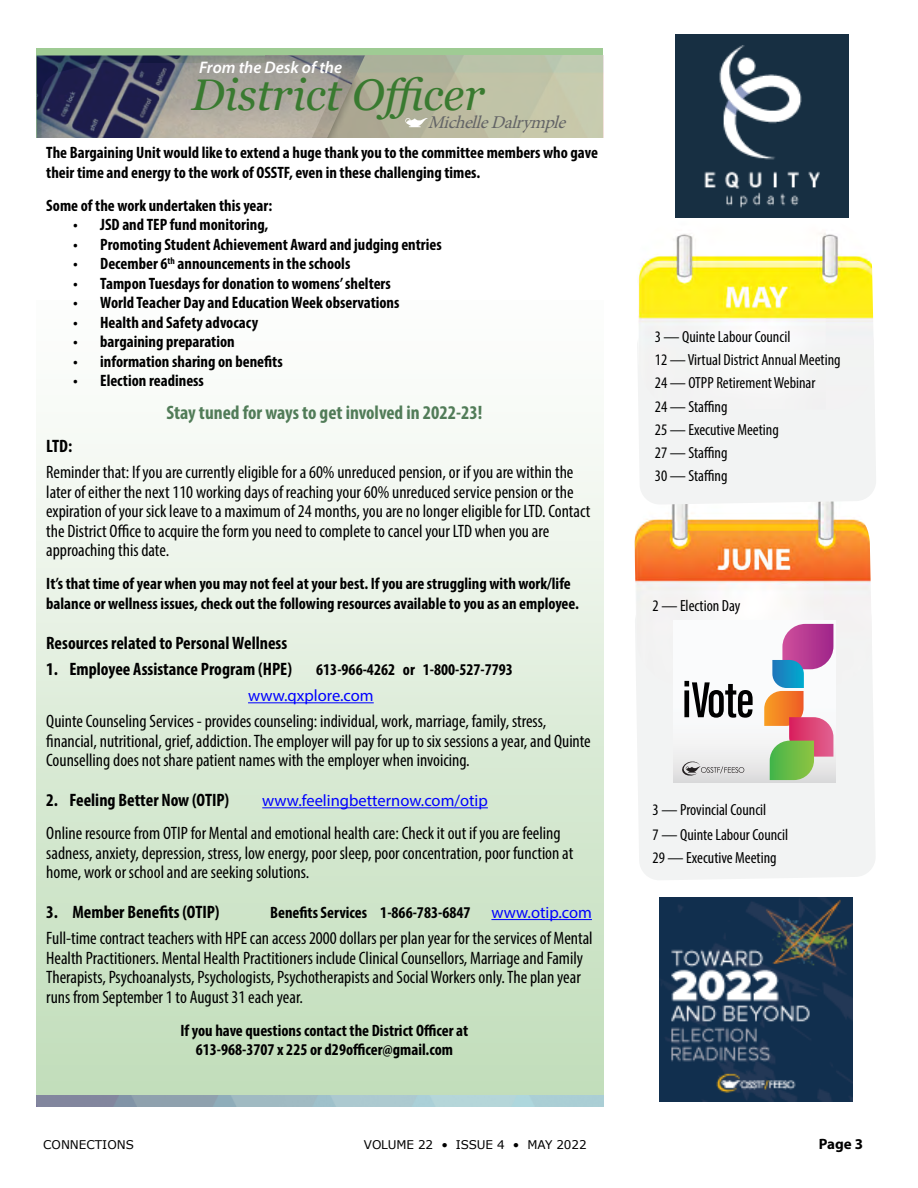
<style>
.page{position:relative;width:918px;height:1188px;background:#fff}
.page>*{position:absolute;margin:0;border:0;box-sizing:border-box;transform-origin:0 0}
.t1{font:italic 44.25px "Georgia";color:#397a30}
.t2{font:700 condensed 19.5px "Myriad Pro";color:#517c58}
.t3{font:condensed 18px/19.5px "Myriad Pro";color:#000}
.t4{font:700 condensed 18px "Myriad Pro";color:#000}
.t5{font:italic 18px "Minion Pro";color:#636466}
.t6{font:italic 600 16.8px "Myriad Pro";color:#fff}
.t7{font:700 condensed 16.5px/19.5px "Myriad Pro";color:#000}
.t8{font:16.5px "Myriad Pro";color:#00f}
.t9{font:condensed 16.2px/23.2px "Myriad Pro";color:#000}
.t10{font:700 15px "Myriad Pro";color:#000}
.t11{font:12px "Verdana";letter-spacing:-.01em;color:#000}
</style>
<div class="page">
<div style="left:636px;top:686px;width:239px;height:194px;background:#f2f3f3"></div>
<img style="left:634px;top:505px;width:238px;height:181px">
<div style="left:36px;top:300px;width:567px;height:807px;background:linear-gradient(to bottom,#fff,#bfdcb8)"></div>
<div style="left:36px;top:49px;width:567px;height:107px;background:#9fcb94"></div>
<img style="left:266px;top:55px;width:337px;height:83px">
<img style="left:37px;top:56px;width:328px;height:82px">
<div style="left:25px;top:138px;width:584px;height:149px;background:#fff"></div>
<svg style="left:405px;top:116px;width:24px;height:12px"></svg>
<hr style="left:248px;top:702px;width:126px;height:1px;background:#00f">
<hr style="left:262px;top:807px;width:226px;height:1px;background:#00f">
<hr style="left:491px;top:919px;width:101px;height:1px;background:#00f">
<div style="left:639px;top:409px;width:237px;height:96px;background:#f2f3f3"></div>
<img style="left:637px;top:233px;width:238px;height:176px">
<img style="left:37px;top:1096px;width:566px;height:10px">
<svg style="left:674px;top:621px;width:162px;height:162px"></svg>
<svg style="left:764px;top:624px;width:69px;height:156px"></svg>
<svg style="left:681px;top:761px;width:63px;height:16px"></svg>
<img style="left:659px;top:898px;width:193px;height:203px">
<img style="left:676px;top:35px;width:173px;height:183px">
<svg style="left:684px;top:681px;width:69px;height:37px"></svg>
<p class="t6" style="left:199px;top:57px;width:145px">From the Desk of the</p>
<h1 class="t1" style="left:192px;top:67px;width:295px">District Officer</h1>
<p class="t7" style="left:46px;top:143px;width:553px">The Bargaining Unit would like to extend a huge thank you to the committee members who gave their time and energy to the work of OSSTF, even in these challenging times.</p>
<p class="t7" style="left:46px;top:195px;width:227px">Some of the work undertaken this year:</p>
<p class="t7" style="left:73px;top:215px;width:197px">• JSD and TEP fund monitoring,</p>
<p class="t7" style="left:73px;top:234px;width:370px">• Promoting Student Achievement Award and judging entries</p>
<p class="t7" style="left:73px;top:254px;width:279px">• December 6<sup>th</sup> announcements in the schools</p>
<p class="t7" style="left:73px;top:273px;width:319px">• Tampon Tuesdays for donation to womens’ shelters</p>
<p class="t7" style="left:73px;top:293px;width:328px">• World Teacher Day and Education Week observations</p>
<p class="t7" style="left:73px;top:312px;width:186px">• Health and Safety advocacy</p>
<p class="t7" style="left:73px;top:332px;width:163px">• bargaining preparation</p>
<p class="t7" style="left:73px;top:351px;width:211px">• information sharing on benefits</p>
<p class="t7" style="left:73px;top:371px;width:132px">• Election readiness</p>
<p class="t2" style="left:166px;top:400px;width:317px">Stay tuned for ways to get involved in 2022-23!</p>
<p class="t4" style="left:46px;top:435px;width:27px">LTD:</p>
<p class="t3" style="left:46px;top:463px;width:546px">Reminder that: If you are currently eligible for a 60% unreduced pension, or if you are within the later of either the next 110 working days of reaching your 60% unreduced service pension or the expiration of your sick leave to a maximum of 24 months, you are no longer eligible for LTD. Contact the District Office to acquire the form you need to complete to cancel your LTD when you are approaching this date.</p>
<p class="t7" style="left:46px;top:574px;width:534px">It’s that time of year when you may not feel at your best. If you are struggling with work/life balance or wellness issues, check out the following resources available to you as an employee.</p>
<p class="t4" style="left:46px;top:631px;width:242px">Resources related to Personal Wellness</p>
<p class="t4" style="left:46px;top:658px;width:247px">1. Employee Assistance Program (HPE)</p>
<p class="t7" style="left:316px;top:659px;width:198px">613-966-4262 or 1-800-527-7793</p>
<p class="t8" style="left:248px;top:685px;width:127px">www.qxplore.com</p>
<p class="t3" style="left:46px;top:712px;width:546px">Quinte Counseling Services - provides counseling: individual, work, marriage, family, stress, financial, nutritional, grief, addiction. The employer will pay for up to six sessions a year, and Quinte<br>Counselling does not share patient names with the employer when invoicing.</p>
<p class="t4" style="left:46px;top:789px;width:184px">2. Feeling Better Now (OTIP)</p>
<p class="t8" style="left:262px;top:790px;width:227px">www.feelingbetternow.com/otip</p>
<p class="t3" style="left:46px;top:823px;width:529px">Online resource from OTIP for Mental and emotional health care: Check it out if you are feeling sadness, anxiety, depression, stress, low energy, poor sleep, poor concentration, poor function at home, work or school and are seeking solutions.</p>
<p class="t4" style="left:46px;top:901px;width:175px">3. Member Benefits (OTIP)</p>
<p class="t7" style="left:270px;top:902px;width:202px">Benefits Services 1-866-783-6847</p>
<p class="t8" style="left:491px;top:902px;width:102px">www.otip.com</p>
<p class="t3" style="left:46px;top:928px;width:548px">Full-time contract teachers with HPE can access 2000 dollars per plan year for the services of Mental Health Practitioners. Mental Health Practitioners include Clinical Counsellors, Marriage and Family Therapists, Psychoanalysts, Psychologists, Psychotherapists and Social Workers only. The plan year runs from September 1 to August 31 each year.</p>
<p class="t7" style="left:181px;top:1020px;width:289px;text-align:center">If you have questions contact the District Officer at<br>613-968-3707 x 225 or d29officer@gmail.com</p>
<p class="t5" style="left:428px;top:110px;width:145px">MichelleDalrymple</p>
<p class="t9" style="left:655px;top:325px;width:187px">3 — Quinte Labour Council<br>12 — Virtual District Annual Meeting<br>24 — OTPP Retirement Webinar<br>24 — Staffing<br>25 — Executive Meeting<br>27 — Staffing<br>30 — Staffing</p>
<p class="t9" style="left:653px;top:594px;width:89px">2 — Election Day</p>
<p class="t9" style="left:653px;top:798px;width:137px;line-height:24.8px">3 — Provincial Council<br>7 — Quinte Labour Council</p>
<p class="t9" style="left:653px;top:846px;width:126px">29 — Executive Meeting</p>
<p class="t11" style="left:43px;top:1136px;width:92px">CONNECTIONS</p>
<p class="t11" style="left:364px;top:1136px;width:224px">VOLUME 22 • ISSUE 4 • MAY 2022</p>
<p class="t10" style="left:819px;top:1134px;width:46px">Page 3</p>
</div>
